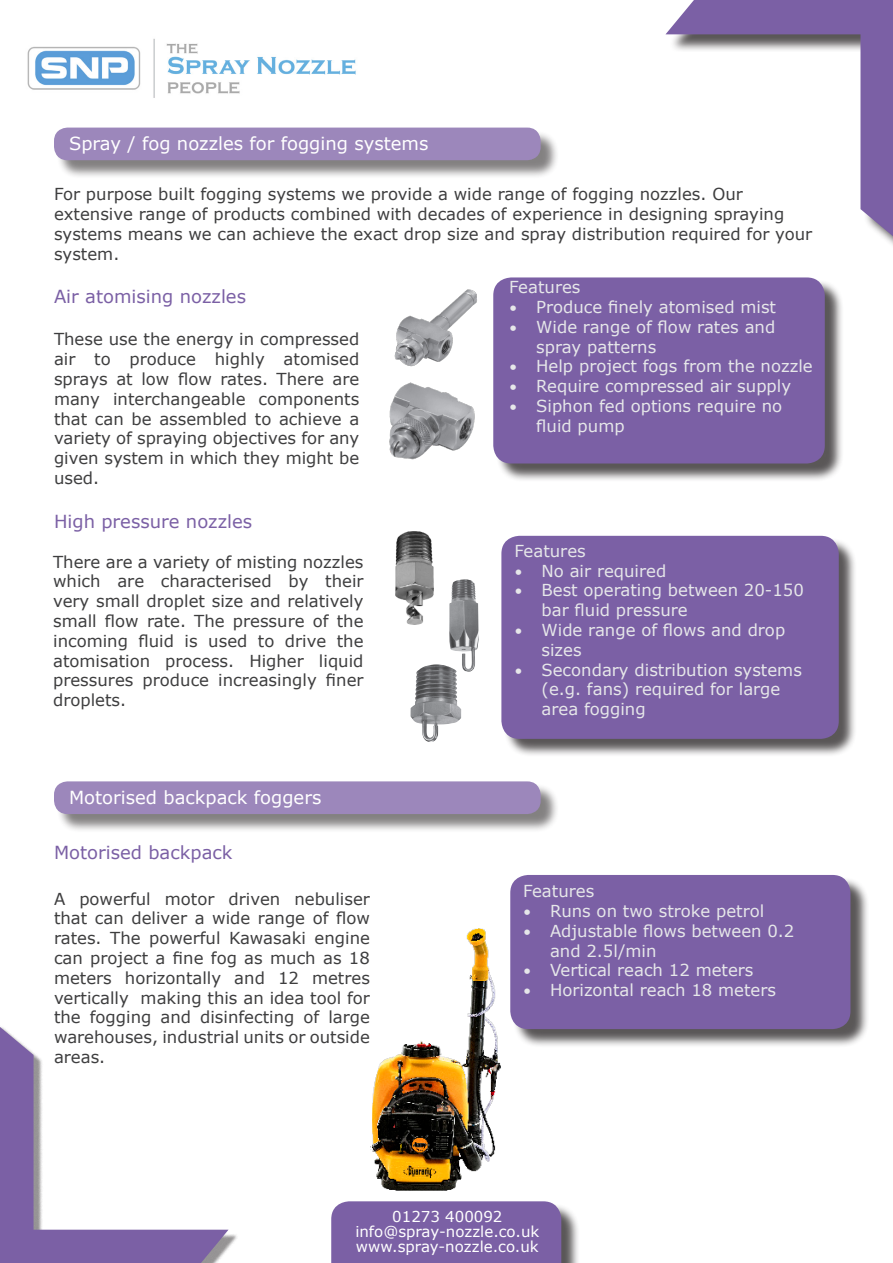
<style>
.page{position:relative;width:893px;height:1263px;background:#fff}
.page>*{position:absolute;margin:0;border:0;box-sizing:border-box;transform-origin:0 0}
.t1{font:18px "Verdana";color:#fff}
.Text_Bold{font:18px "Verdana";color:#7b60a5}
.Text_Bold-2{font:16.5px/19.8px "Verdana";color:#3e3e3f;text-align:justify}
.Text_Bold-3{font:16.5px/19.8px "Verdana";color:#e6e7e9}
.t2{font:15px/15px "Verdana";color:#fff;text-align:center}
.s1{font-size:15px}
</style>
<div class="page">
<svg style="left:0;top:1027px;width:229px;height:236px"></svg>
<img style="left:27px;top:38px;width:329px;height:60px">
<svg style="left:665px;top:0;width:228px;height:242px"></svg>
<div style="left:333px;top:1203px;width:247px;height:60px;background:#231f20;opacity:.75"></div>
<div style="left:331px;top:1201px;width:230px;height:62px;background:#7b60a5"></div>
<img style="left:449px;top:579px;width:30px;height:93px">
<img style="left:394px;top:289px;width:83px;height:78px">
<img style="left:389px;top:382px;width:86px;height:78px">
<div style="left:495px;top:280px;width:349px;height:202px;background:#231f20;opacity:.75"></div>
<div style="left:493px;top:277px;width:332px;height:186px;background:#7b60a5;border-radius:18px"></div>
<div style="left:503px;top:538px;width:355px;height:220px;background:#231f20;opacity:.75"></div>
<div style="left:501px;top:536px;width:338px;height:203px;background:#7b60a5;border-radius:18px"></div>
<div style="left:512px;top:877px;width:357px;height:171px;background:#231f20;opacity:.75"></div>
<div style="left:510px;top:875px;width:340px;height:154px;background:#7b60a5;border-radius:18px"></div>
<img style="left:410px;top:664px;width:51px;height:78px">
<img style="left:395px;top:531px;width:39px;height:93px">
<div style="left:56px;top:130px;width:503px;height:49px;background:#231f20;opacity:.75"></div>
<div style="left:54px;top:128px;width:487px;height:32px;background:#9c87bb;border-radius:14px"></div>
<div style="left:56px;top:784px;width:503px;height:49px;background:#231f20;opacity:.75"></div>
<div style="left:54px;top:781px;width:487px;height:33px;background:#9c87bb;border-radius:14px"></div>
<img style="left:331px;top:905px;width:199px;height:307px">
<p class="t1" style="left:69px;top:131px;width:361px">Spray / fog nozzles for fogging systems</p>
<p class="Text_Bold-2" style="left:54px;top:184px;width:760px;text-align:left">For purpose built fogging systems we provide a wide range of fogging nozzles. Our extensive range of products combined with decades of experience in designing spraying systems means we can achieve the exact drop size and spray distribution required for your system.</p>
<p class="Text_Bold" style="left:54px;top:284px;width:194px">Air atomising nozzles</p>
<p class="Text_Bold-2" style="left:54px;top:329px;width:307px">These use the energy in compressed air to produce highly atomised sprays at low flow rates. There are many interchangeable components that can be assembled to achieve a variety of spraying objectives for any given system in which they might be used.</p>
<p class="Text_Bold" style="left:54px;top:509px;width:200px">High pressure nozzles</p>
<p class="Text_Bold-2" style="left:53px;top:551px;width:312px">There are a variety of misting nozzles which are characterised by their very small droplet size and relatively small flow rate. The pressure of the incoming fluid is used to drive the atomisation process. Higher liquid pressures produce increasingly finer droplets.</p>
<p class="t1" style="left:69px;top:785px;width:254px">Motorised backpack foggers</p>
<p class="Text_Bold" style="left:54px;top:840px;width:180px">Motorised backpack</p>
<p class="Text_Bold-2" style="left:54px;top:888px;width:317px">A powerful motor driven nebuliser that can deliver a wide range of flow rates. The powerful Kawasaki engine can project a fine fog as much as 18 meters horizontally and 12 metres vertically making this an idea tool for the fogging and disinfecting of large warehouses, industrial units or outside areas.</p>
<p class="Text_Bold-3" style="left:509px;top:277px;width:73px">Features</p>
<p class="Text_Bold-3" style="left:509px;top:297px;width:268px"><span class="s1">•</span> Produce finely atomised mist</p>
<p class="Text_Bold-3" style="left:536px;top:317px;width:241px;text-indent:-27px"><span class="s1">•</span> Wide range of flow rates and spray patterns</p>
<p class="Text_Bold-3" style="left:509px;top:356px;width:305px"><span class="s1">•</span> Help project fogs from the nozzle</p>
<p class="Text_Bold-3" style="left:509px;top:376px;width:283px"><span class="s1">•</span> Require compressed air supply</p>
<p class="Text_Bold-3" style="left:536px;top:396px;width:247px;text-indent:-27px"><span class="s1">•</span> Siphon fed options require no fluid pump</p>
<p class="Text_Bold-3" style="left:514px;top:541px;width:73px">Features</p>
<p class="Text_Bold-3" style="left:514px;top:560px;width:153px"><span class="s1">•</span> No air required</p>
<p class="Text_Bold-3" style="left:541px;top:580px;width:264px;text-indent:-27px"><span class="s1">•</span> Best operating between 20-150 bar fluid pressure</p>
<p class="Text_Bold-3" style="left:541px;top:620px;width:245px;text-indent:-27px"><span class="s1">•</span> Wide range of flows and drop sizes</p>
<p class="Text_Bold-3" style="left:541px;top:659px;width:262px;text-indent:-27px"><span class="s1">•</span> Secondary distribution systems (e.g. fans) required for large area fogging</p>
<p class="Text_Bold-3" style="left:523px;top:881px;width:73px">Features</p>
<p class="Text_Bold-3" style="left:523px;top:901px;width:243px"><span class="s1">•</span> Runs on two stroke petrol</p>
<p class="Text_Bold-3" style="left:550px;top:921px;width:246px;text-indent:-27px"><span class="s1">•</span> Adjustable flows between 0.2 and 2.5l/min</p>
<p class="Text_Bold-3" style="left:523px;top:960px;width:232px"><span class="s1">•</span> Vertical reach 12 meters</p>
<p class="Text_Bold-3" style="left:523px;top:980px;width:255px"><span class="s1">•</span> Horizontal reach 18 meters</p>
<p class="t2" style="left:355px;top:1208px;width:186px">01273 400092 info@spray-nozzle.co.uk www.spray-nozzle.co.uk</p>
</div>
